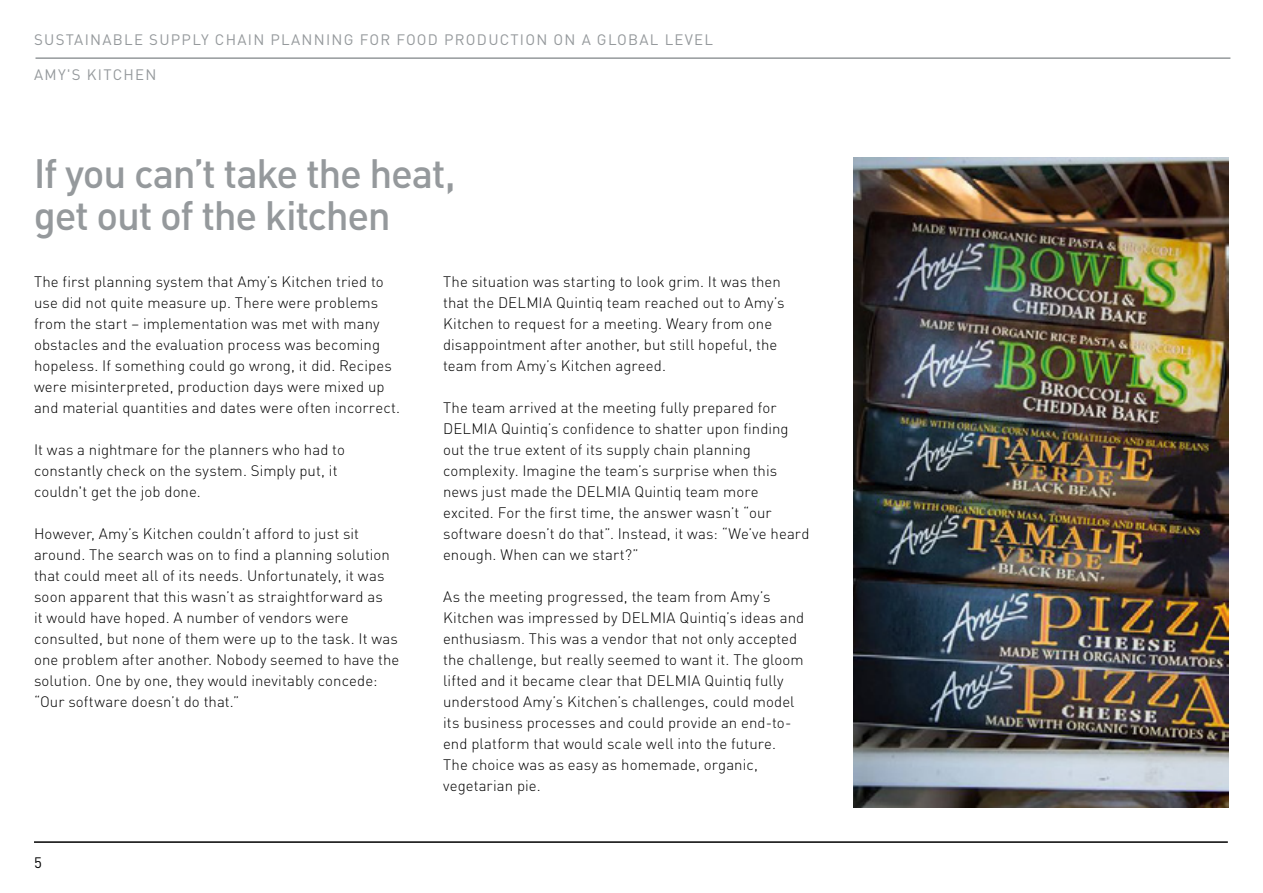
<style>
.page{position:relative;width:1263px;height:893px;background:#fff}
.page>*{position:absolute;margin:0;border:0;box-sizing:border-box;transform-origin:0 0}
.t1{font:500 40.5px/42px "DIN Pro";letter-spacing:-.035em;color:#95999c}
.t2{font:300 15px/21px "DIN Pro";letter-spacing:.005em;color:#000}
.t3{font:15px "DIN Pro";letter-spacing:.085em;color:#95999c}
.t4{font:15px "DIN Pro";color:#000}
</style>
<div class="page">
<hr style="left:34px;top:841px;width:1194px;height:2px;background:#000">
<hr style="left:36px;top:57px;width:1194px;height:2px;background:#95999c">
<img style="left:853px;top:157px;width:376px;height:651px">
<p class="t3" style="left:34px;top:28px;width:681px">SUSTAINABLE SUPPLY CHAIN PLANNING FOR FOOD PRODUCTION ON A GLOBAL LEVEL</p>
<p class="t3" style="left:34px;top:62px;width:75px">AMY'S KITCHEN</p>
<h1 class="t1" style="left:34px;top:148px;width:423px">If you can’t take the heat, get out of the kitchen</h1>
<p class="t2" style="left:34px;top:270px;width:368px">The first planning system that Amy’s Kitchen tried to use did not quite measure up. There were problems from the start – implementation was met with many obstacles and the evaluation process was becoming hopeless. If something could go wrong, it did. Recipes were misinterpreted, production days were mixed up and material quantities and dates were often incorrect.</p>
<p class="t2" style="left:34px;top:438px;width:312px">It was a nightmare for the planners who had to constantly check on the system. Simply put, it couldn't get the job done.</p>
<p class="t2" style="left:34px;top:522px;width:367px">However, Amy’s Kitchen couldn’t afford to just sit around. The search was on to find a planning solution that could meet all of its needs. Unfortunately, it was soon apparent that this wasn’t as straightforward as<br>it would have hoped. A number of vendors were consulted, but none of them were up to the task. It was one problem after another. Nobody seemed to have the solution. One by one, they would inevitably concede: “Our software doesn’t do that.”</p>
<p class="t4" style="left:34px;top:850px;width:9px">5</p>
<p class="t2" style="left:443px;top:270px;width:343px">The situation was starting to look grim. It was then that the DELMIA Quintiq team reached out to Amy’s Kitchen to request for a meeting. Weary from one disappointment after another, but still hopeful, the team from Amy’s Kitchen agreed.</p>
<p class="t2" style="left:443px;top:396px;width:368px">The team arrived at the meeting fully prepared for DELMIA Quintiq’s confidence to shatter upon finding out the true extent of its supply chain planning complexity. Imagine the team’s surprise when this news just made the DELMIA Quintiq team more excited. For the first time, the answer wasn’t “our software doesn’t do that”. Instead, it was: “We’ve heard enough. When can we start?”</p>
<p class="t2" style="left:443px;top:585px;width:363px">As the meeting progressed, the team from Amy’s Kitchen was impressed by DELMIA Quintiq’s ideas and enthusiasm. This was a vendor that not only accepted the challenge, but really seemed to want it. The gloom lifted and it became clear that DELMIA Quintiq fully understood Amy’s Kitchen’s challenges, could model its business processes and could provide an end-to&shy;end platform that would scale well into the future.<br>The choice was as easy as homemade, organic, vegetarian pie.</p>
</div>
